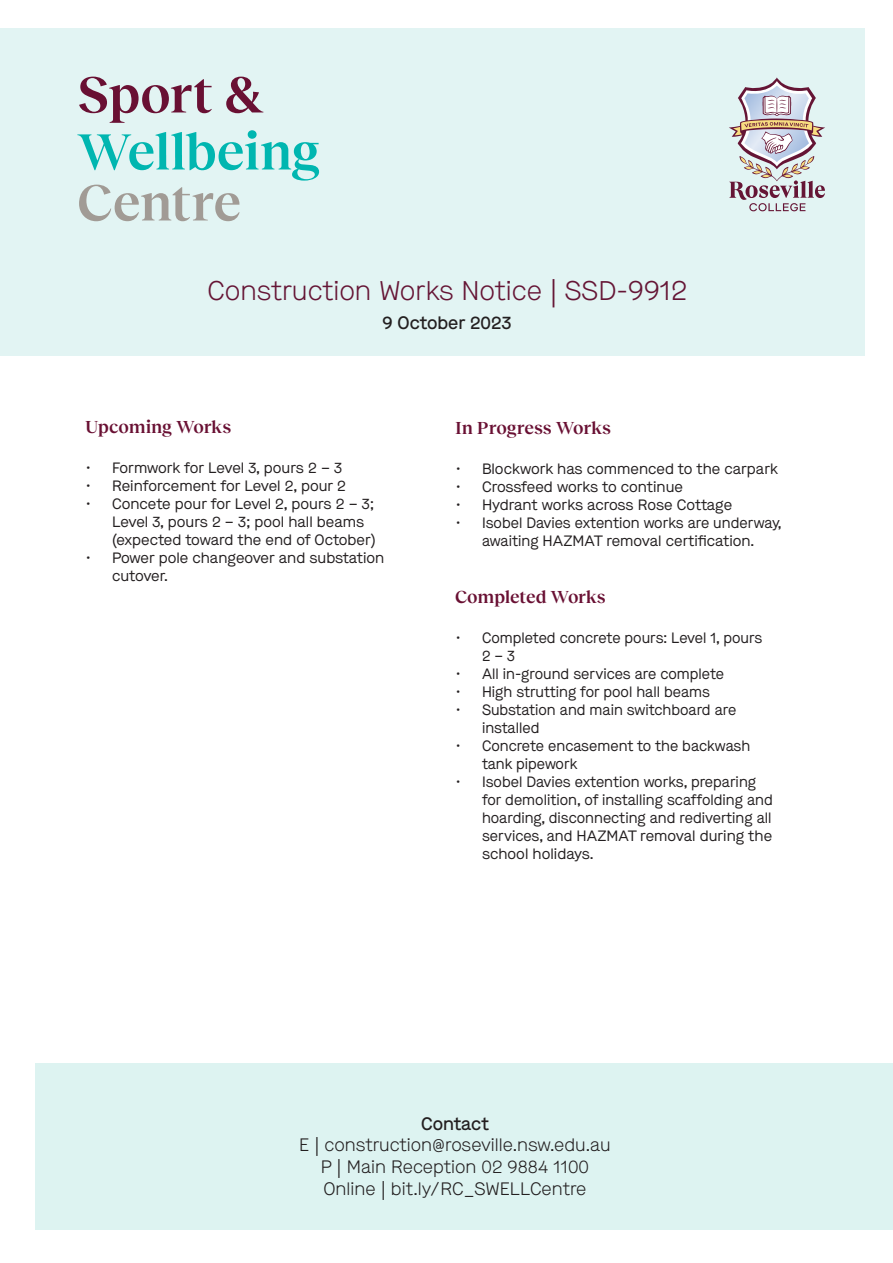
<style>
.page{position:relative;width:893px;height:1263px;background:#fff}
.page>*{position:absolute;margin:0;border:0;box-sizing:border-box;transform-origin:0 0}
.t1{font:600 52.5px "Reckless Neue";letter-spacing:-.015em;color:#00b6b0}
.t2{font:600 52.5px "Reckless Neue";letter-spacing:-.015em;color:#691033}
.t3{font:600 52.5px "Reckless Neue";letter-spacing:-.01em;color:#a19b95}
.Brand_House_body{font:300 27px "Maison";color:#651535}
.t4{font:300 18px "Maison";color:#231f20}
.t5{font:600 18px "Reckless Neue";letter-spacing:-.01em;color:#691033}
.t6{font:500 18px "Maison";color:#231f20}
.t7{font:15px/18px "Maison";color:#231f20}
</style>
<div class="page">
<div style="left:0;top:29px;width:864px;height:327px;background:#e2f4f3"></div>
<svg style="left:729px;top:77px;width:96px;height:134px"></svg>
<div style="left:35px;top:1063px;width:858px;height:166px;background:#ddf3f1"></div>
<p class="t2" style="left:77px;top:57px;width:188px">Sport &amp;</p>
<p class="t1" style="left:77px;top:114px;width:244px">Wellbeing</p>
<p class="t3" style="left:77px;top:165px;width:166px">Centre</p>
<p class="Brand_House_body" style="left:207px;top:273px;width:481px">Construction Works Notice | SSD-9912</p>
<p class="t6" style="left:382px;top:310px;width:131px">9 October 2023</p>
<p class="t5" style="left:85px;top:414px;width:148px">Upcoming Works</p>
<p class="t7" style="left:85px;top:458px;width:259px">• Formwork for Level 3, pours 2 – 3</p>
<p class="t7" style="left:85px;top:476px;width:262px">• Reinforcement for Level 2, pour 2</p>
<p class="t7" style="left:112px;top:494px;width:265px;text-indent:-27px">• Concete pour for Level 2, pours 2 – 3;<br>Level 3, pours 2 – 3; pool hall beams (expected toward the end of October)</p>
<p class="t7" style="left:112px;top:548px;width:274px;text-indent:-27px">• Power pole changeover and substation cutover.</p>
<p class="t5" style="left:455px;top:415px;width:157px">In Progress Works</p>
<p class="t7" style="left:455px;top:460px;width:325px">• Blockwork has commenced to the carpark</p>
<p class="t7" style="left:455px;top:478px;width:230px">• Crossfeed works to continue</p>
<p class="t7" style="left:455px;top:496px;width:279px">• Hydrant works across Rose Cottage</p>
<p class="t7" style="left:455px;top:514px;width:328px;text-align:center">• Isobel Davies extention works are underway, awaiting HAZMAT removal certification.</p>
<p class="t5" style="left:455px;top:584px;width:152px">Completed Works</p>
<p class="t7" style="left:482px;top:628px;width:282px;text-indent:-27px">• Completed concrete pours: Level 1, pours<br>2 – 3</p>
<p class="t7" style="left:455px;top:664px;width:271px">• All in-ground services are complete</p>
<p class="t7" style="left:455px;top:682px;width:257px">• High strutting for pool hall beams</p>
<p class="t7" style="left:482px;top:700px;width:256px;text-indent:-27px">• Substation and main switchboard are installed</p>
<p class="t7" style="left:482px;top:736px;width:270px;text-indent:-27px">• Concrete encasement to the backwash tank pipework</p>
<p class="t7" style="left:482px;top:772px;width:292px;text-indent:-27px">• Isobel Davies extention works, preparing for demolition, of installing scaffolding and hoarding, disconnecting and rediverting all services, and HAZMAT removal during the school holidays.</p>
<p class="t6" style="left:421px;top:1111px;width:69px">Contact</p>
<p class="t4" style="left:299px;top:1133px;width:313px">E | construction@roseville.nsw.edu.au</p>
<p class="t4" style="left:321px;top:1155px;width:270px">P | Main Reception 02 9884 1100</p>
<p class="t4" style="left:323px;top:1176px;width:265px">Online | bit.ly/RC_SWELLCentre</p>
</div>
